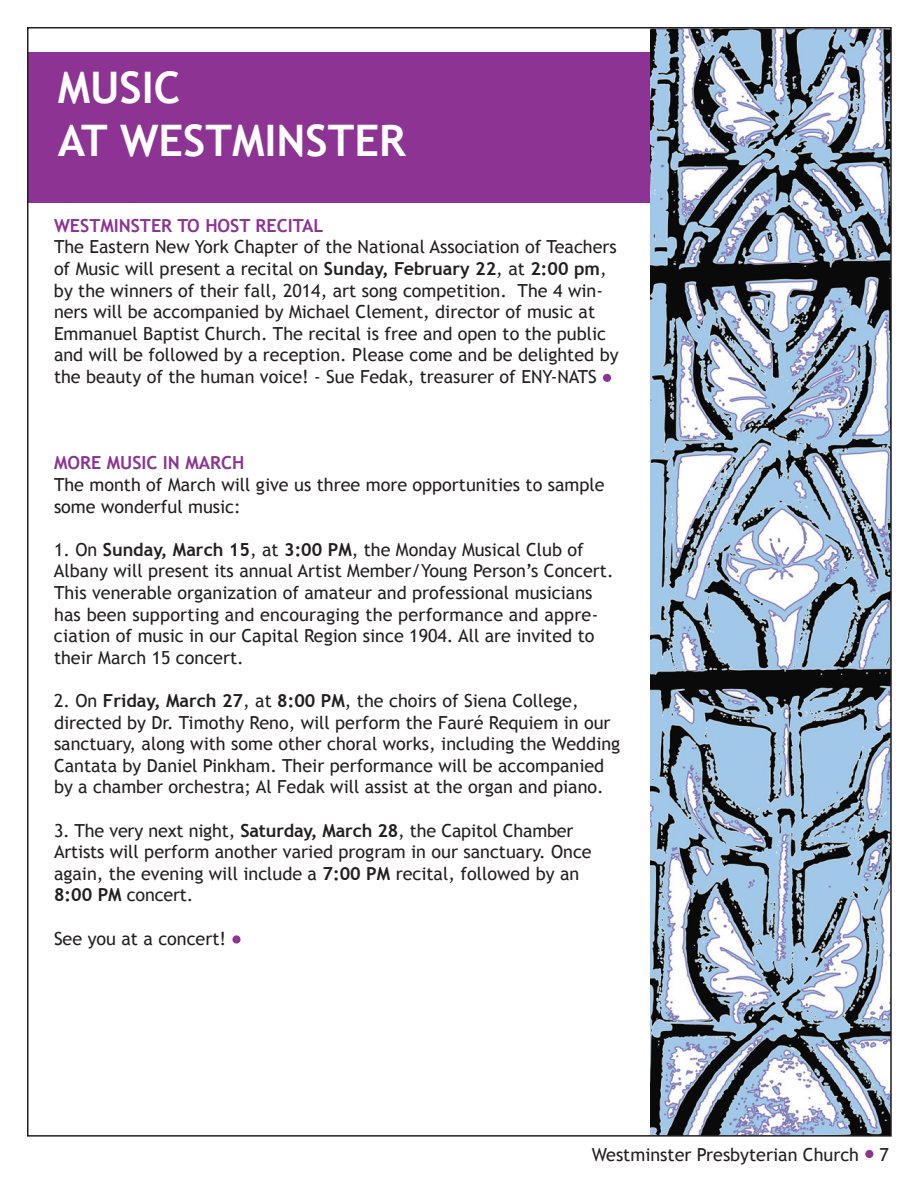
<style>
.page{position:relative;width:918px;height:1188px;background:#fff}
.page>*{position:absolute;margin:0;border:0;box-sizing:border-box;transform-origin:0 0}
.t1{font:700 43.5px/52.5px "Trebuchet MS";color:#fff}
.t2{font:18px/21.6px "Trebuchet MS";color:#231f20}
.t3{font:700 18px "Trebuchet MS";color:#8c3393}
.s1{font-weight:700}
.s2{color:#8c3393}
</style>
<div class="page">
<div style="left:27px;top:52px;width:864px;height:150px;background:#8c3393"></div>
<img style="left:650px;top:30px;width:239px;height:1104px">
<svg style="left:865px;top:1150px;width:9px;height:8px"></svg>
<svg style="left:603px;top:373px;width:8px;height:9px"></svg>
<svg style="left:232px;top:935px;width:9px;height:9px"></svg>
<div style="left:58px;top:71px;width:568px;height:132px;background:#8c3393"></div>
<h1 class="t1" style="left:58px;top:61px;width:350px">MUSIC<br>AT WESTMINSTER</h1>
<p class="t3" style="left:54px;top:214px;width:271px">WESTMINSTER TO HOST RECITAL</p>
<p class="t2" style="left:54px;top:236px;width:566px">The Eastern New York Chapter of the National Association of Teachers of Music will present a recital on <span class="s1">Sunday, February 22</span>, at <span class="s1">2:00 pm</span>, by the winners of their fall, 2014, art song competition. The 4 win&shy;ners will be accompanied by Michael Clement, director of music at Emmanuel Baptist Church. The recital is free and open to the public and will be followed by a reception. Please come and be delighted by the beauty of the human voice! - Sue Fedak, treasurer of ENY-NATS <span class="s2">•</span></p>
<p class="t3" style="left:54px;top:452px;width:192px">MORE MUSIC IN MARCH</p>
<p class="t2" style="left:54px;top:474px;width:552px">The month of March will give us three more opportunities to sample some wonderful music:</p>
<p class="t2" style="left:54px;top:539px;width:561px">1. On <span class="s1">Sunday, March 15</span>, at <span class="s1">3:00 PM</span>, the Monday Musical Club of Albany will present its annual Artist Member/Young Person’s Concert.<br>This venerable organization of amateur and professional musicians has been supporting and encouraging the performance and appre&shy;ciation of music in our Capital Region since 1904. All are invited to their March 15 concert.</p>
<p class="t2" style="left:54px;top:690px;width:568px">2. On <span class="s1">Friday, March 27</span>, at <span class="s1">8:00 PM</span>, the choirs of Siena College, directed by Dr. Timothy Reno, will perform the Fauré Requiem in our sanctuary, along with some other choral works, including the Wedding Cantata by Daniel Pinkham. Their performance will be accompanied by a chamber orchestra; Al Fedak will assist at the organ and piano.</p>
<p class="t2" style="left:54px;top:820px;width:539px">3. The very next night, <span class="s1">Saturday, March 28</span>, the Capitol Chamber Artists will perform another varied program in our sanctuary. Once again, the evening will include a <span class="s1">7:00 PM</span> recital, followed by an <span class="s1">8:00 PM</span> concert.</p>
<p class="t2" style="left:54px;top:928px;width:189px">See you at a concert! <span class="s2">•</span></p>
<p class="t2" style="left:592px;top:1144px;width:299px">Westminster Presbyterian Church <span class="s2">•</span> 7</p>
</div>
